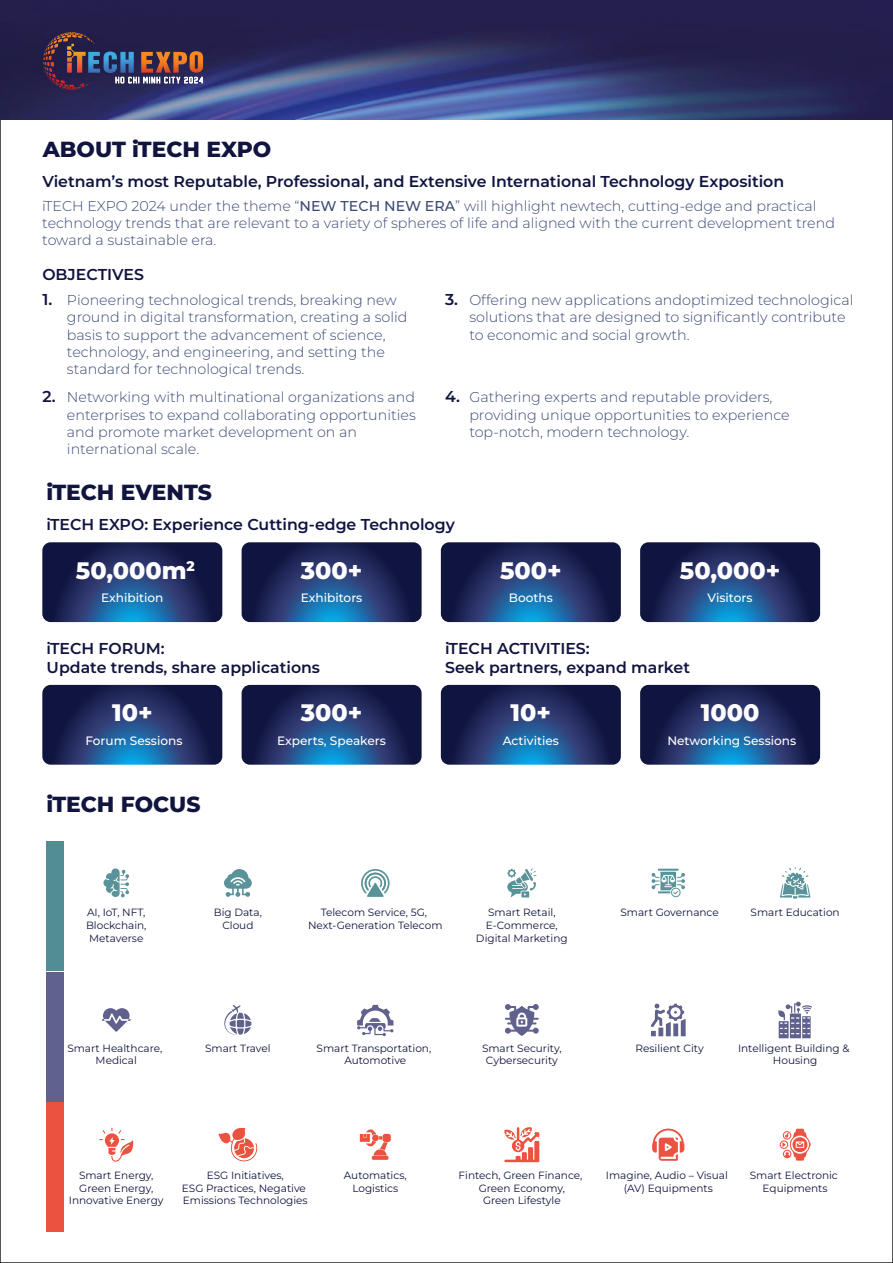
<style>
.page{position:relative;width:893px;height:1263px;background:#fff}
.page>*{position:absolute;margin:0;border:0;box-sizing:border-box;transform-origin:0 0}
.t1{font:800 23.85px "Montserrat";color:#fff}
.t2{font:800 21.75px "Montserrat";color:#10143e}
.t3{font:600 15.75px/18.9px "Montserrat";color:#10143e}
.t4{font:300 14.25px/17.1px "Montserrat";color:#3b4976}
.t5{font:500 12.15px "Montserrat";color:#fff}
.t6{font:10.5px/12.6px "Montserrat";color:#10143e;text-align:center}
.t7{font:800 8.4px "Montserrat";color:#fff}
.s1{font-weight:500}
.s2{font-weight:600;font-size:15.75px;color:#10143e}
</style>
<div class="page">
<svg style="left:0;top:0;width:892px;height:120px;background:#2f3264"></svg>
<svg style="left:42px;top:685px;width:180px;height:80px;background:#203668"></svg>
<svg style="left:242px;top:685px;width:180px;height:80px;background:#1e3567"></svg>
<svg style="left:42px;top:542px;width:180px;height:80px;background:#203668"></svg>
<svg style="left:242px;top:542px;width:180px;height:80px;background:#1e3567"></svg>
<svg style="left:441px;top:542px;width:180px;height:80px;background:#1e3567"></svg>
<svg style="left:640px;top:542px;width:180px;height:80px;background:#1f3667"></svg>
<svg style="left:441px;top:685px;width:180px;height:80px;background:#1e3567"></svg>
<svg style="left:640px;top:685px;width:180px;height:80px;background:#1f3668"></svg>
<div style="left:47px;top:841px;width:17px;height:130px;background:#538d94"></div>
<div style="left:47px;top:971px;width:17px;height:130px;background:#60618d"></div>
<div style="left:47px;top:1102px;width:17px;height:130px;background:#ec5240"></div>
<svg style="left:103px;top:868px;width:26px;height:29px"></svg>
<svg style="left:224px;top:869px;width:28px;height:28px"></svg>
<svg style="left:361px;top:869px;width:29px;height:28px"></svg>
<svg style="left:507px;top:868px;width:30px;height:29px"></svg>
<svg style="left:651px;top:869px;width:34px;height:28px"></svg>
<svg style="left:780px;top:867px;width:30px;height:32px"></svg>
<svg style="left:102px;top:1008px;width:29px;height:24px"></svg>
<svg style="left:224px;top:1005px;width:27px;height:30px"></svg>
<svg style="left:357px;top:1005px;width:36px;height:31px"></svg>
<svg style="left:505px;top:1004px;width:34px;height:32px"></svg>
<svg style="left:651px;top:1003px;width:35px;height:33px"></svg>
<svg style="left:778px;top:1002px;width:34px;height:36px"></svg>
<svg style="left:99px;top:1128px;width:35px;height:34px"></svg>
<svg style="left:218px;top:1128px;width:39px;height:33px"></svg>
<svg style="left:360px;top:1129px;width:31px;height:31px"></svg>
<svg style="left:504px;top:1127px;width:35px;height:35px"></svg>
<svg style="left:652px;top:1128px;width:32px;height:33px"></svg>
<svg style="left:780px;top:1129px;width:31px;height:31px"></svg>
<svg style="left:63px;top:32px;width:18px;height:3px"></svg>
<svg style="left:67px;top:44px;width:136px;height:39px;background:#5a4a5d"></svg>
<h2 class="t2" style="left:43px;top:135px;width:230px">ABOUT iTECH EXPO</h2>
<p class="t3" style="left:42px;top:171px;width:743px">Vietnam’s most Reputable, Professional, and Extensive International Technology Exposition</p>
<p class="t4" style="left:42px;top:197px;width:794px">iTECH EXPO 2024 under the theme “<span class="s1">NEW TECH NEW ERA</span>” will highlight newtech, cutting-edge and practical technology trends that are relevant to a variety of spheres of life and aligned with the current development trend toward a sustainable era.</p>
<p class="t3" style="left:42px;top:264px;width:103px">OBJECTIVES</p>
<p class="t4" style="left:67px;top:291px;width:342px;text-indent:-24px"><span class="s2">1.</span> Pioneering technological trends, breaking new ground in digital transformation, creating a solid basis to support the advancement of science, technology, and engineering, and setting the standard for technological trends.</p>
<p class="t4" style="left:67px;top:388px;width:350px;text-indent:-24px"><span class="s2">2.</span> Networking with multinational organizations and enterprises to expand collaborating opportunities and promote market development on an international scale.</p>
<h2 class="t2" style="left:47px;top:478px;width:167px">iTECH EVENTS</h2>
<p class="t4" style="left:469px;top:291px;width:385px;text-indent:-24px"><span class="s2">3.</span> Offering new applications andoptimized technological solutions that are designed to significantly contribute to economic and social growth.</p>
<p class="t4" style="left:469px;top:388px;width:322px;text-indent:-24px"><span class="s2">4.</span> Gathering experts and reputable providers, providing unique opportunities to experience top-notch, modern technology.</p>
<p class="t3" style="left:47px;top:514px;width:410px">iTECH EXPO: Experience Cutting-edge Technology</p>
<h1 class="t1" style="left:76px;top:555px;width:112px">50,000m</h1>
<p class="t7" style="left:184px;top:566px;width:13px">2<sup>2</sup></p>
<p class="t5" style="left:101px;top:590px;width:64px">Exhibition</p>
<h1 class="t1" style="left:301px;top:555px;width:63px">300+</h1>
<p class="t5" style="left:301px;top:590px;width:63px">Exhibitors</p>
<h1 class="t1" style="left:500px;top:555px;width:63px">500+</h1>
<p class="t5" style="left:509px;top:590px;width:45px">Booths</p>
<h1 class="t1" style="left:680px;top:555px;width:102px">50,000+</h1>
<p class="t5" style="left:708px;top:590px;width:46px">Visitors</p>
<p class="t3" style="left:47px;top:639px;width:275px">iTECH FORUM:<br>Update trends, share applications</p>
<p class="t3" style="left:445px;top:639px;width:246px">iTECH ACTIVITIES:<br>Seek partners, expand market</p>
<h1 class="t1" style="left:112px;top:697px;width:42px">10+</h1>
<p class="t5" style="left:85px;top:732px;width:99px">Forum Sessions</p>
<h2 class="t2" style="left:47px;top:790px;width:155px">iTECH FOCUS</h2>
<h1 class="t1" style="left:301px;top:697px;width:63px">300+</h1>
<p class="t5" style="left:277px;top:732px;width:110px">Experts, Speakers</p>
<h1 class="t1" style="left:511px;top:697px;width:42px">10+</h1>
<p class="t5" style="left:503px;top:732px;width:58px">Activities</p>
<h1 class="t1" style="left:701px;top:697px;width:60px">1000</h1>
<p class="t5" style="left:667px;top:732px;width:130px">Networking Sessions</p>
<p class="t6" style="left:86px;top:906px;width:62px;text-align:justify">AI, IoT, NFT, Blockchain, Metaverse</p>
<p class="t6" style="left:214px;top:906px;width:50px">Big Data,<br>Cloud</p>
<p class="t6" style="left:308px;top:906px;width:136px">Telecom Service, 5G,<br>Next-Generation Telecom</p>
<p class="t6" style="left:476px;top:906px;width:93px">Smart Retail,<br>E-Commerce,<br>Digital Marketing</p>
<p class="t6" style="left:620px;top:906px;width:100px">Smart Governance</p>
<p class="t6" style="left:751px;top:906px;width:91px">Smart Education</p>
<p class="t6" style="left:67px;top:1041px;width:97px">Smart Healthcare,<br>Medical</p>
<p class="t6" style="left:205px;top:1041px;width:67px">Smart Travel</p>
<p class="t6" style="left:317px;top:1041px;width:116px">Smart Transportation,<br>Automotive</p>
<p class="t6" style="left:482px;top:1041px;width:81px">Smart Security,<br>Cybersecurity</p>
<p class="t6" style="left:635px;top:1041px;width:70px">Resilient City</p>
<p class="t6" style="left:738px;top:1041px;width:113px">Intelligent Building &amp;<br>Housing</p>
<p class="t6" style="left:69px;top:1169px;width:96px">Smart Energy,<br>Green Energy,<br>Innovative Energy</p>
<p class="t6" style="left:182px;top:1169px;width:127px">ESG Initiatives,<br>ESG Practices, Negative<br>Emissions Technologies</p>
<p class="t6" style="left:344px;top:1169px;width:64px">Automatics,<br>Logistics</p>
<p class="t6" style="left:459px;top:1169px;width:125px">Fintech, Green Finance,<br>Green Economy,<br>Green Lifestyle</p>
<p class="t6" style="left:606px;top:1169px;width:123px">Imagine, Audio – Visual (AV) Equipments</p>
<p class="t6" style="left:750px;top:1169px;width:90px">Smart Electronic<br>Equipments</p>
</div>
